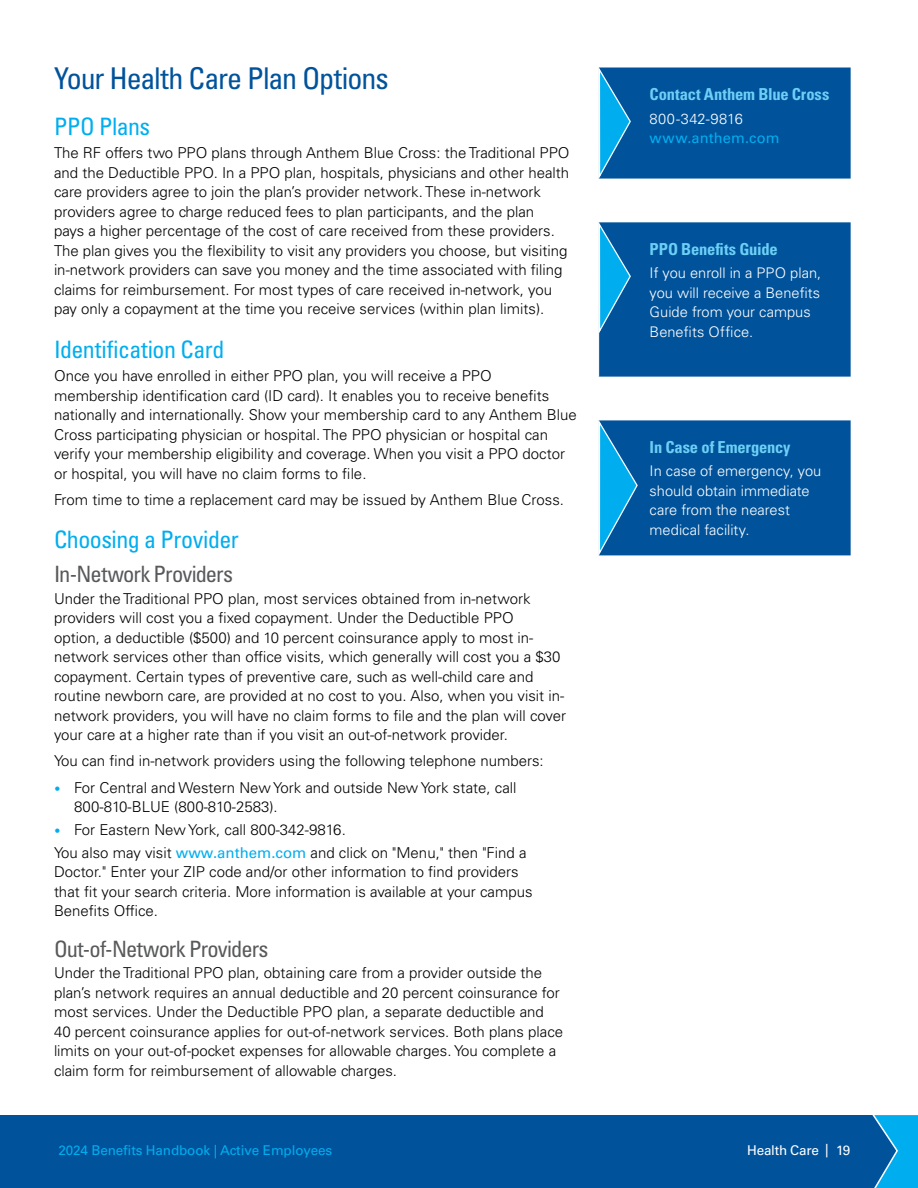
<style>
.page{position:relative;width:918px;height:1188px;background:#fff}
.page>*{position:absolute;margin:0;border:0;box-sizing:border-box;transform-origin:0 0}
.t1{font:condensed 30px "Univers LT Std";letter-spacing:-.035em;color:#00539b}
.t2{font:condensed 24px "Univers LT Std";letter-spacing:-.02em;color:#00aeef}
.t3{font:condensed 22.5px "Univers LT Std";letter-spacing:-.035em;color:#58595b}
.t4{font:700 condensed 16.5px "Univers LT Std";letter-spacing:-.005em;color:#6dcff6}
.t5{font:300 15px/19.5px "Univers LT Std";color:#000}
.t6{font:300 14.7px/19.5px "Univers LT Std";color:#fff}
.t7{font:14.7px "Univers LT Std";letter-spacing:.01em;color:#00aeef}
.t8{font:300 14.7px "Univers LT Std";letter-spacing:.035em;color:#fff}
.t9{font:13.5px "Univers LT Std";letter-spacing:-.01em;color:#00aeef}
.t10{font:13.5px "Univers LT Std";letter-spacing:-.015em;color:#fff}
.s1{font-stretch:condensed;font-size:12px;color:#00aeef}
.s2{font-weight:400;color:#00aeef}
</style>
<div class="page">
<hr style="left:0;top:1115px;width:1px;height:73px;background:#00539b">
<div style="left:1px;top:1115px;width:917px;height:73px;background:#00539b"></div>
<svg style="left:872px;top:1115px;width:46px;height:73px"></svg>
<svg style="left:598px;top:67px;width:253px;height:112px;background:#055ba1"></svg>
<div style="left:598px;top:222px;width:253px;height:155px;background:#00539b"></div>
<svg style="left:598px;top:420px;width:253px;height:135px;background:#045ca2"></svg>
<h1 class="t1" style="left:54px;top:60px;width:336px">Your Health Care Plan Options</h1>
<h2 class="t2" style="left:54px;top:111px;width:98px">PPO Plans</h2>
<p class="t5" style="left:54px;top:143px;width:517px">The RF offers two PPO plans through Anthem Blue Cross: the Traditional PPO and the Deductible PPO. In a PPO plan, hospitals, physicians and other health care providers agree to join the plan’s provider network. These in-network providers agree to charge reduced fees to plan participants, and the plan<br>pays a higher percentage of the cost of care received from these providers.<br>The plan gives you the flexibility to visit any providers you choose, but visiting in-network providers can save you money and the time associated with filing claims for reimbursement. For most types of care received in-network, you pay only a copayment at the time you receive services (within plan limits).</p>
<h2 class="t2" style="left:54px;top:334px;width:172px">Identification Card</h2>
<p class="t5" style="left:54px;top:366px;width:524px">Once you have enrolled in either PPO plan, you will receive a PPO membership identification card (ID card). It enables you to receive benefits nationally and internationally. Show your membership card to any Anthem Blue Cross participating physician or hospital. The PPO physician or hospital can verify your membership eligibility and coverage. When you visit a PPO doctor or hospital, you will have no claim forms to file.</p>
<p class="t5" style="left:54px;top:490px;width:512px">From time to time a replacement card may be issued by Anthem Blue Cross.</p>
<h2 class="t2" style="left:54px;top:525px;width:186px">Choosing a Provider</h2>
<h3 class="t3" style="left:54px;top:560px;width:181px">In-Network Providers</h3>
<p class="t5" style="left:54px;top:589px;width:514px">Under the Traditional PPO plan, most services obtained from in-network providers will cost you a fixed copayment. Under the Deductible PPO<br>option, a deductible ($500) and 10 percent coinsurance apply to most in&shy;network services other than office visits, which generally will cost you a $30 copayment. Certain types of preventive care, such as well-child care and routine newborn care, are provided at no cost to you. Also, when you visit in&shy;network providers, you will have no claim forms to file and the plan will cover your care at a higher rate than if you visit an out-of-network provider.</p>
<p class="t5" style="left:54px;top:751px;width:491px">You can find in-network providers using the following telephone numbers:</p>
<p class="t5" style="left:74px;top:778px;width:444px;text-indent:-20px"><span class="s1">•</span> For Central and Western New York and outside New York state, call<br>800-810-BLUE (800-810-2583).</p>
<p class="t5" style="left:54px;top:818px;width:474px;line-height:22.8px"><span class="s1">•</span> For Eastern New York, call 800-342-9816.<br>You also may visit <span class="s2">www.anthem.com</span> and click on "Menu," then "Find a</p>
<p class="t5" style="left:54px;top:862px;width:480px">Doctor." Enter your ZIP code and/or other information to find providers that fit your search criteria. More information is available at your campus<br>Benefits Office.</p>
<h3 class="t3" style="left:54px;top:934px;width:216px">Out-of-Network Providers</h3>
<p class="t5" style="left:54px;top:963px;width:511px">Under the Traditional PPO plan, obtaining care from a provider outside the plan’s network requires an annual deductible and 20 percent coinsurance for most services. Under the Deductible PPO plan, a separate deductible and 40 percent coinsurance applies for out-of-network services. Both plans place limits on your out-of-pocket expenses for allowable charges. You complete a claim form for reimbursement of allowable charges.</p>
<p class="t4" style="left:650px;top:84px;width:181px">Contact Anthem Blue Cross</p>
<p class="t8" style="left:650px;top:109px;width:95px">800-342-9816</p>
<p class="t7" style="left:650px;top:129px;width:132px">www.anthem.com</p>
<p class="t4" style="left:650px;top:239px;width:130px">PPO Benefits Guide</p>
<p class="t6" style="left:650px;top:263px;width:173px">If you enroll in a PPO plan, you will receive a Benefits<br>Guide from your campus<br>Benefits Office.</p>
<p class="t4" style="left:650px;top:437px;width:143px">In Case of Emergency</p>
<p class="t6" style="left:650px;top:461px;width:173px">In case of emergency, you should obtain immediate care from the nearest medical facility.</p>
<p class="t9" style="left:58px;top:1142px;width:275px">2024 Benefits Handbook | Active Employees</p>
<p class="t10" style="left:747px;top:1142px;width:105px">Health Care | 19</p>
</div>
